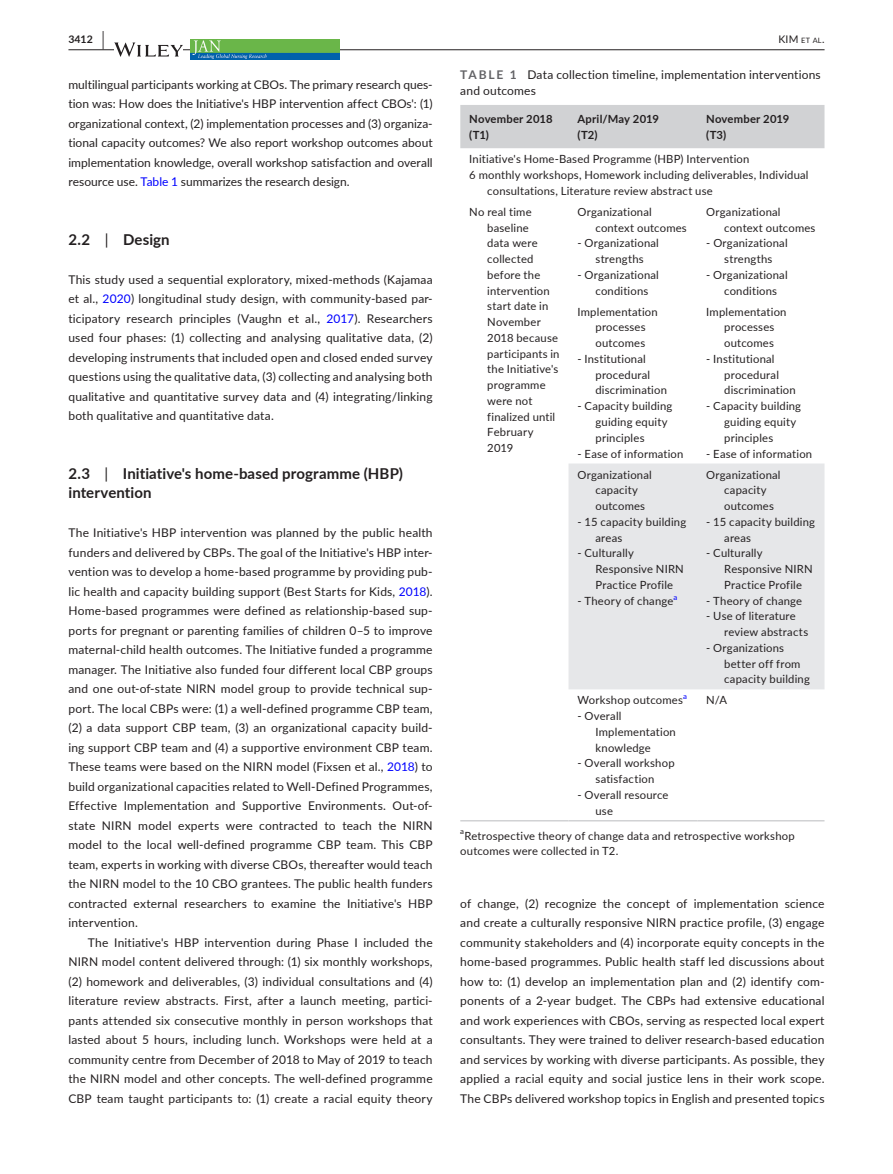
<style>
.page{position:relative;width:893px;height:1174px;background:#fff}
.page>*{position:absolute;margin:0;border:0;box-sizing:border-box;transform-origin:0 0}
.t1{font:700 15px/19.5px "Lato";letter-spacing:.005em;color:#231f20}
.t2{font:12px/19.5px "Lato";letter-spacing:.015em;color:#231f20;text-align:justify}
.t3{font:11.25px/15.8px "Lato";letter-spacing:.015em;color:#231f20}
.t4{font:700 11.25px/15.8px "Lato";letter-spacing:.02em;color:#231f20}
.t5{font:10.5px "Lato";color:#231f20}
.t6{font:700 10.5px "Lato";color:#231f20}
.t7{font:7.8px "Lato";color:#00f}
.t8{font:7.8px "Lato";color:#231f20}
.s1{font-size:19.5px}
.s2{font-size:7.35px}
.s3{color:#00f}
.s4{font-weight:700;color:#636366}
.s5{font-weight:400}
</style>
<div class="page">
<hr style="left:68px;top:49px;width:756px;height:1px;background:#231f20">
<svg style="left:114px;top:42px;width:69px;height:15px"></svg>
<img style="left:191px;top:40px;width:148px;height:19px">
<div style="left:460px;top:105px;width:364px;height:43px;background:#d1d2d4"></div>
<div style="left:568px;top:463px;width:256px;height:226px;background:#e6e7e9"></div>
<hr style="left:460px;top:820px;width:108px;height:1px;background:#d1d2d4">
<hr style="left:568px;top:820px;width:129px;height:1px;background:#d1d2d4">
<hr style="left:697px;top:820px;width:127px;height:1px;background:#d1d2d4">
<p class="t6" style="left:68px;top:31px;width:37px">3412 <span class="s1">|</span></p>
<p class="t5" style="left:778px;top:31px;width:48px">KIM <span class="s2">et al</span>.</p>
<p class="t2" style="left:68px;top:74px;width:366px">multilingual participants working at CBOs. The primary research ques&shy;tion was: How does the Initiative's HBP intervention affect CBOs': (1) organizational context, (2) implementation processes and (3) organiza&shy;tional capacity outcomes? We also report workshop outcomes about implementation knowledge, overall workshop satisfaction and overall resource use. <span class="s3">Table 1</span> summarizes the research design.</p>
<p class="t2" style="left:460px;top:66px;width:362px;line-height:16.5px"><span class="s4">TABLE 1</span> Data collection timeline, implementation interventions and outcomes</p>
<p class="t4" style="left:469px;top:111px;width:85px">November 2018 (T1)</p>
<p class="t4" style="left:577px;top:111px;width:83px">April/May 2019 (T2)</p>
<p class="t4" style="left:706px;top:111px;width:85px">November 2019 (T3)</p>
<p class="t3" style="left:469px;top:151px;width:282px">Initiative's Home-Based Programme (HBP) Intervention</p>
<p class="t3" style="left:469px;top:167px;width:341px">6 monthly workshops, Homework including deliverables, Individual</p>
<p class="t3" style="left:487px;top:182px;width:227px">consultations, Literature review abstract use</p>
<p class="t3" style="left:487px;top:203px;width:74px;text-indent:-18px">No real time baseline<br>data were collected before the intervention start date in<br>November<br>2018 because participants in the Initiative's programme were not finalized until<br>February<br>2019</p>
<p class="t3" style="left:595px;top:203px;width:93px;text-indent:-18px">Organizational context outcomes</p>
<p class="t3" style="left:724px;top:203px;width:93px;text-indent:-18px">Organizational context outcomes</p>
<p class="t3" style="left:706px;top:235px;width:83px;text-align:center">- Organizational strengths</p>
<p class="t3" style="left:724px;top:266px;width:65px;text-indent:-18px">- Organizational conditions</p>
<p class="t1" style="left:68px;top:229px;width:103px">2.2 <span class="s5">|</span> Design</p>
<p class="t2" style="left:68px;top:269px;width:366px">This study used a sequential exploratory, mixed-methods (Kajamaa et al., <span class="s3">2020</span>) longitudinal study design, with community-based par&shy;ticipatory research principles (Vaughn et al., <span class="s3">2017</span>). Researchers used four phases: (1) collecting and analysing qualitative data, (2) developing instruments that included open and closed ended survey questions using the qualitative data, (3) collecting and analysing both qualitative and quantitative survey data and (4) integrating/linking both qualitative and quantitative data.</p>
<p class="t3" style="left:577px;top:235px;width:83px;text-align:center">- Organizational strengths</p>
<p class="t3" style="left:595px;top:266px;width:65px;text-indent:-18px">- Organizational conditions</p>
<p class="t3" style="left:706px;top:303px;width:82px;text-align:center">Implementation processes outcomes</p>
<p class="t3" style="left:724px;top:350px;width:73px;text-indent:-18px">- Institutional procedural discrimination</p>
<p class="t3" style="left:724px;top:398px;width:78px;text-indent:-18px">- Capacity building guiding equity principles</p>
<p class="t3" style="left:706px;top:445px;width:107px">- Ease of information</p>
<p class="t3" style="left:577px;top:303px;width:82px;text-align:center">Implementation processes outcomes</p>
<p class="t3" style="left:595px;top:350px;width:73px;text-indent:-18px">- Institutional procedural discrimination</p>
<p class="t3" style="left:595px;top:398px;width:78px;text-indent:-18px">- Capacity building guiding equity principles</p>
<p class="t3" style="left:577px;top:445px;width:107px">- Ease of information</p>
<p class="t1" style="left:68px;top:463px;width:336px">2.3 <span class="s5">|</span> Initiative's home-based programme (HBP) intervention</p>
<p class="t2" style="left:68px;top:522px;width:366px">The Initiative's HBP intervention was planned by the public health funders and delivered by CBPs. The goal of the Initiative's HBP inter&shy;vention was to develop a home-based programme by providing pub&shy;lic health and capacity building support (Best Starts for Kids, <span class="s3">2018</span>).<br>Home-based programmes were defined as relationship-based sup&shy;ports for pregnant or parenting families of children 0–5 to improve maternal-child health outcomes. The Initiative funded a programme manager. The Initiative also funded four different local CBP groups and one out-of-state NIRN model group to provide technical sup&shy;port. The local CBPs were: (1) a well-defined programme CBP team, (2) a data support CBP team, (3) an organizational capacity build&shy;ing support CBP team and (4) a supportive environment CBP team.<br>These teams were based on the NIRN model (Fixsen et al., <span class="s3">2018</span>) to build organizational capacities related to Well-Defined Programmes, Effective Implementation and Supportive Environments. Out-of&shy;state NIRN model experts were contracted to teach the NIRN model to the local well-defined programme CBP team. This CBP team, experts in working with diverse CBOs, thereafter would teach the NIRN model to the 10 CBO grantees. The public health funders contracted external researchers to examine the Initiative's HBP intervention.</p>
<p class="t2" style="left:68px;top:932px;width:366px;text-indent:20px">The Initiative's HBP intervention during Phase I included the NIRN model content delivered through: (1) six monthly workshops, (2) homework and deliverables, (3) individual consultations and (4) literature review abstracts. First, after a launch meeting, partici&shy;pants attended six consecutive monthly in person workshops that lasted about 5 hours, including lunch. Workshops were held at a community centre from December of 2018 to May of 2019 to teach the NIRN model and other concepts. The well-defined programme CBP team taught participants to: (1) create a racial equity theory</p>
<p class="t3" style="left:595px;top:466px;width:58px;text-indent:-18px">Organizational capacity outcomes</p>
<p class="t3" style="left:595px;top:513px;width:92px;text-indent:-18px">- 15 capacity building areas</p>
<p class="t3" style="left:595px;top:545px;width:90px;text-indent:-18px">- Culturally<br>Responsive NIRN<br>Practice Profile</p>
<p class="t3" style="left:577px;top:592px;width:97px">- Theory of change</p>
<p class="t7" style="left:674px;top:591px;width:5px">a</p>
<p class="t3" style="left:577px;top:692px;width:107px">Workshop outcomes</p>
<p class="t7" style="left:683px;top:691px;width:5px">a</p>
<p class="t3" style="left:595px;top:708px;width:82px;text-indent:-18px">- Overall<br>Implementation knowledge</p>
<p class="t3" style="left:577px;top:755px;width:99px;text-align:center">- Overall workshop satisfaction</p>
<p class="t3" style="left:595px;top:786px;width:75px;text-indent:-18px">- Overall resource use</p>
<p class="t3" style="left:724px;top:466px;width:58px;text-indent:-18px">Organizational capacity outcomes</p>
<p class="t3" style="left:724px;top:513px;width:92px;text-indent:-18px">- 15 capacity building areas</p>
<p class="t3" style="left:724px;top:545px;width:90px;text-indent:-18px">- Culturally<br>Responsive NIRN<br>Practice Profile</p>
<p class="t3" style="left:706px;top:592px;width:97px">- Theory of change</p>
<p class="t3" style="left:724px;top:608px;width:85px;text-indent:-18px">- Use of literature review abstracts</p>
<p class="t3" style="left:724px;top:639px;width:87px;text-indent:-18px">- Organizations better off from capacity building</p>
<p class="t3" style="left:706px;top:692px;width:22px">N/A</p>
<p class="t8" style="left:460px;top:826px;width:5px">a</p>
<p class="t3" style="left:460px;top:827px;width:336px;text-indent:4px">Retrospective theory of change data and retrospective workshop outcomes were collected in T2.</p>
<p class="t2" style="left:460px;top:893px;width:366px">of change, (2) recognize the concept of implementation science and create a culturally responsive NIRN practice profile, (3) engage community stakeholders and (4) incorporate equity concepts in the home-based programmes. Public health staff led discussions about how to: (1) develop an implementation plan and (2) identify com&shy;ponents of a 2-year budget. The CBPs had extensive educational and work experiences with CBOs, serving as respected local expert consultants. They were trained to deliver research-based education and services by working with diverse participants. As possible, they applied a racial equity and social justice lens in their work scope.<br>The CBPs delivered workshop topics in English and presented topics</p>
</div>
